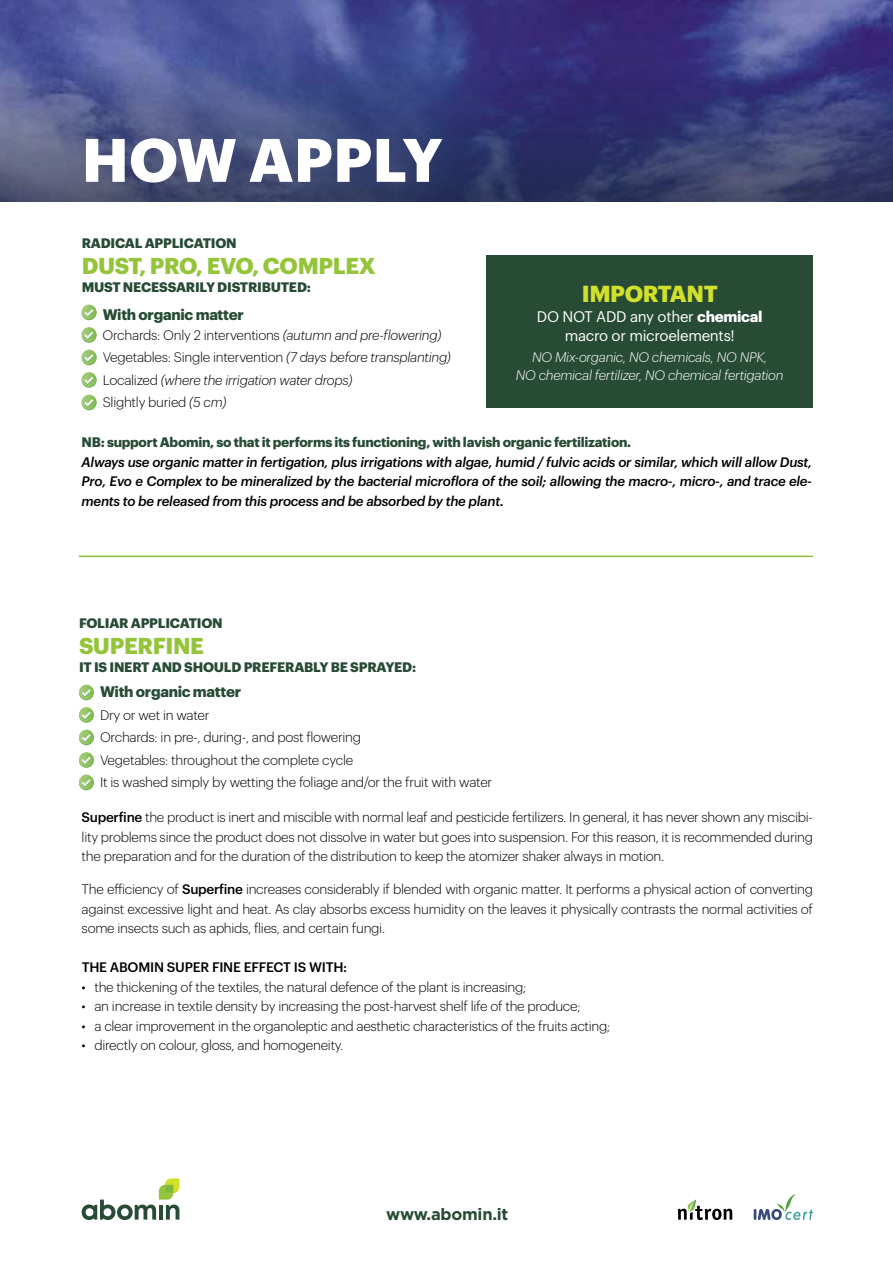
<style>
.page{position:relative;width:893px;height:1263px;background:#fff}
.page>*{position:absolute;margin:0;border:0;box-sizing:border-box;transform-origin:0 0}
.t1{font:700 60px "Graphik";letter-spacing:.005em;color:#fff}
.t2{font:700 22.65px "Graphik";letter-spacing:-.02em;color:#d1e02b}
.t3{font:700 22.5px "Graphik";letter-spacing:-.015em;color:#94c43a}
.t4{font:700 16.5px "Gotham";letter-spacing:-.015em;color:#274b35}
.t5{font:15px/19.5px "Graphik";letter-spacing:-.02em;color:#fff;text-align:center}
.t6{font:700 15px "Graphik";letter-spacing:-.02em;color:#274b35}
.t7{font:300 13.5px/19.5px "Graphik";letter-spacing:-.02em;color:#000;text-align:justify}
.t8{font:italic 500 13.5px/19.5px "Graphik";letter-spacing:-.02em;color:#000;text-align:justify}
.t9{font:700 13.5px "Graphik";letter-spacing:-.02em;color:#274b35}
.t10{font:italic 300 13.5px/22.5px "Graphik";letter-spacing:-.02em;color:#000}
.t11{font:italic 300 13.5px/18px "Graphik";letter-spacing:-.02em;color:#fff;text-align:center}
.t12{font:500 13.5px "Graphik";letter-spacing:-.015em;color:#000}
.s1{font-style:normal}
.s2{font-weight:700}
.s3{font-weight:500}
</style>
<div class="page">
<div style="left:486px;top:255px;width:327px;height:152px;background:#274b35"></div>
<svg style="left:82px;top:305px;width:14px;height:15px"></svg>
<svg style="left:82px;top:305px;width:14px;height:14px"></svg>
<svg style="left:84px;top:309px;width:10px;height:8px"></svg>
<svg style="left:82px;top:328px;width:14px;height:15px"></svg>
<svg style="left:82px;top:327px;width:14px;height:15px"></svg>
<svg style="left:84px;top:332px;width:10px;height:8px"></svg>
<svg style="left:82px;top:350px;width:14px;height:15px"></svg>
<svg style="left:82px;top:350px;width:14px;height:14px"></svg>
<svg style="left:84px;top:354px;width:10px;height:8px"></svg>
<svg style="left:82px;top:373px;width:14px;height:15px"></svg>
<svg style="left:82px;top:372px;width:14px;height:15px"></svg>
<svg style="left:84px;top:377px;width:10px;height:8px"></svg>
<svg style="left:82px;top:395px;width:14px;height:15px"></svg>
<svg style="left:82px;top:395px;width:14px;height:14px"></svg>
<svg style="left:84px;top:399px;width:10px;height:8px"></svg>
<div style="left:79px;top:685px;width:15px;height:15px;background:#7cb75a;border-radius:50%"></div>
<svg style="left:79px;top:685px;width:15px;height:14px"></svg>
<svg style="left:81px;top:689px;width:10px;height:8px"></svg>
<svg style="left:79px;top:708px;width:15px;height:15px"></svg>
<svg style="left:79px;top:707px;width:15px;height:15px"></svg>
<svg style="left:81px;top:712px;width:10px;height:8px"></svg>
<div style="left:79px;top:730px;width:15px;height:15px;background:#7cb75a;border-radius:50%"></div>
<svg style="left:79px;top:730px;width:15px;height:14px"></svg>
<svg style="left:81px;top:734px;width:10px;height:8px"></svg>
<svg style="left:79px;top:753px;width:15px;height:15px"></svg>
<svg style="left:79px;top:752px;width:15px;height:15px"></svg>
<svg style="left:81px;top:757px;width:10px;height:8px"></svg>
<div style="left:79px;top:775px;width:15px;height:15px;background:#7cb75a;border-radius:50%"></div>
<svg style="left:79px;top:775px;width:15px;height:14px"></svg>
<svg style="left:81px;top:779px;width:10px;height:8px"></svg>
<svg style="left:678px;top:1199px;width:54px;height:21px"></svg>
<svg style="left:82px;top:1178px;width:97px;height:42px"></svg>
<svg style="left:754px;top:1194px;width:59px;height:26px"></svg>
<hr style="left:79px;top:556px;width:734px;height:1px;background:#89bf3c">
<img style="left:0;top:0;width:893px;height:44px">
<svg style="left:0;top:44px;width:893px;height:158px;background:#3f467b"></svg>
<h1 class="t1" style="left:82px;top:114px;width:363px">HOW APPLY</h1>
<p class="t9" style="left:82px;top:233px;width:156px">RADICAL APPLICATION</p>
<h3 class="t3" style="left:82px;top:248px;width:296px">DUST, PRO, EVO, COMPLEX</h3>
<p class="t9" style="left:82px;top:276px;width:231px">MUST NECESSARILY DISTRIBUTED:</p>
<p class="t6" style="left:103px;top:303px;width:143px">With organic matter</p>
<p class="t10" style="left:103px;top:323px;width:350px"><span class="s1">Orchards: Only 2 interventions</span> (autumn and pre-flowering)<br><span class="s1">Vegetables: Single intervention</span> (7 days before transplanting)<br><span class="s1">Localized</span> (where the irrigation water drops)<br><span class="s1">Slightly buried</span> (5 cm)</p>
<h2 class="t2" style="left:582px;top:277px;width:137px">IMPORTANT</h2>
<p class="t5" style="left:537px;top:305px;width:227px">DO NOT ADD any other <span class="s2">chemical </span>macro or microelements!</p>
<p class="t11" style="left:516px;top:347px;width:269px">NO Mix-organic, NO chemicals, NO NPK,<br>NO chemical fertilizer, NO chemical fertigation</p>
<p class="t9" style="left:82px;top:432px;width:551px">NB: support Abomin, so that it performs its functioning, with lavish organic fertilization.</p>
<p class="t8" style="left:82px;top:451px;width:732px">Always use organic matter in fertigation, plus irrigations with algae, humid / fulvic acids or similar, which will allow Dust, Pro, Evo e Complex to be mineralized by the bacterial microflora of the soil; allowing the macro-, micro-, and trace ele&shy;ments to be released from this process and be absorbed by the plant.</p>
<p class="t9" style="left:79px;top:613px;width:145px">FOLIAR APPLICATION</p>
<h3 class="t3" style="left:79px;top:628px;width:126px">SUPERFINE</h3>
<p class="t9" style="left:79px;top:656px;width:339px">IT IS INERT AND SHOULD PREFERABLY BE SPRAYED:</p>
<p class="t6" style="left:100px;top:680px;width:143px">With organic matter</p>
<p class="t7" style="left:100px;top:702px;width:394px;line-height:22.5px;text-align:left">Dry or wet in water<br>Orchards: in pre-, during-, and post flowering<br>Vegetables: throughout the complete cycle<br>It is washed simply by wetting the foliage and/or the fruit with water</p>
<p class="t7" style="left:82px;top:806px;width:733px"><span class="s3">Superfine</span> the product is inert and miscible with normal leaf and pesticide fertilizers. In general, it has never shown any miscibi&shy;lity problems since the product does not dissolve in water but goes into suspension. For this reason, it is recommended during the preparation and for the duration of the distribution to keep the atomizer shaker always in motion.</p>
<p class="t7" style="left:82px;top:878px;width:733px">The efficiency of <span class="s3">Superfine</span> increases considerably if blended with organic matter. It performs a physical action of converting against excessive light and heat. As clay absorbs excess humidity on the leaves it physically contrasts the normal activities of some insects such as aphids, flies, and certain fungi.</p>
<p class="t12" style="left:82px;top:957px;width:267px">THE ABOMIN SUPER FINE EFFECT IS WITH:</p>
<p class="t7" style="left:82px;top:976px;width:446px">• the thickening of the textiles, the natural defence of the plant is increasing;</p>
<p class="t7" style="left:82px;top:995px;width:500px">• an increase in textile density by increasing the post-harvest shelf life of the produce;</p>
<p class="t7" style="left:82px;top:1015px;width:530px">• a clear improvement in the organoleptic and aesthetic characteristics of the fruits acting;</p>
<p class="t7" style="left:82px;top:1034px;width:264px">• directly on colour, gloss, and homogeneity.</p>
<p class="t4" style="left:386px;top:1203px;width:124px">www.abomin.it</p>
</div>
